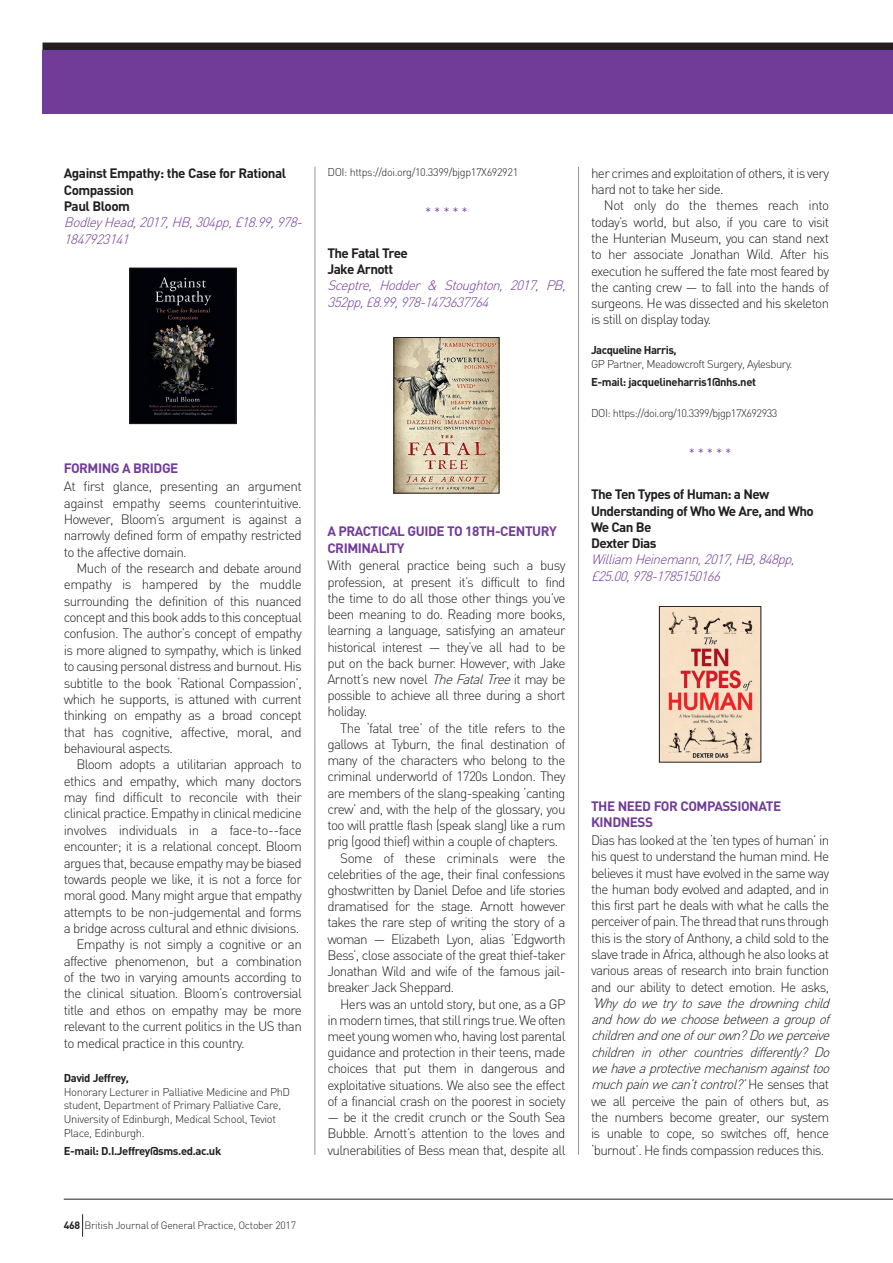
<style>
.page{position:relative;width:893px;height:1263px;background:#fff}
.page>*{position:absolute;margin:0;border:0;box-sizing:border-box;transform-origin:0 0}
.t1{font:300 13.5px/16.4px "DIN";letter-spacing:-.05em;color:#231f20;text-align:justify}
.t2{font:italic 300 13.5px/16.4px "DIN";color:#231f20}
.t3{font:italic 300 13.5px/16.4px "DIN";color:#713c98}
.t4{font:700 13.5px/16.4px "DIN";letter-spacing:-.045em;color:#231f20}
.t5{font:700 13.5px/16.5px "DIN";letter-spacing:-.035em;color:#713c98}
.t6{font:300 13.5px "DIN";letter-spacing:-.03em;color:#231f20}
.t7{font:300 13.5px "DIN";color:#713c98}
.t8{font:300 11.25px/13.6px "DIN";letter-spacing:-.035em;color:#231f20}
.t9{font:700 11.25px "DIN";letter-spacing:-.035em;color:#231f20}
.t10{font:300 10.8px "DIN";letter-spacing:-.045em;color:#231f20}
.t11{font:300 10.5px "DIN";letter-spacing:-.025em;color:#231f20}
.s1{font-size:11.25px}
.s2{font-style:italic}
.s3{font-weight:700}
.s4{font-style:normal}
</style>
<div class="page">
<hr style="left:64px;top:1199px;width:829px;height:1px;background:#231f20">
<svg style="left:82px;top:1214px;width:1px;height:23px"></svg>
<div style="left:43px;top:50px;width:850px;height:64px;background:#713c98"></div>
<hr style="left:315px;top:167px;width:1px;height:988px;background:#939598">
<hr style="left:578px;top:167px;width:1px;height:988px;background:#939598">
<div style="left:43px;top:43px;width:850px;height:7px;background:#231f20"></div>
<img style="left:396px;top:339px;width:101px;height:152px">
<div style="left:394px;top:337px;width:105px;height:156px;border:1px solid #231f20"></div>
<img style="left:132px;top:270px;width:102px;height:152px">
<div style="left:130px;top:268px;width:106px;height:156px;border:1px solid #231f20"></div>
<img style="left:661px;top:608px;width:98px;height:152px">
<div style="left:659px;top:606px;width:102px;height:156px;border:1px solid #231f20"></div>
<p class="t4" style="left:64px;top:165px;width:224px">Against Empathy: the Case for Rational<br>Compassion<br>Paul Bloom</p>
<p class="t3" style="left:64px;top:214px;width:244px">BodleyHead,2017,HB,304pp,£18.99,978-<br>1847923141</p>
<p class="t10" style="left:327px;top:165px;width:192px"><span class="s1">DOI</span>: https://doi.org/10.3399/bjgp17X692921</p>
<p class="t7" style="left:425px;top:204px;width:44px">* * * * *</p>
<p class="t4" style="left:327px;top:244px;width:82px">The Fatal Tree<br>Jake Arnott</p>
<p class="t3" style="left:327px;top:277px;width:244px">Sceptre, Hodder &amp; Stoughton, 2017, PB,<br>352pp,£8.99,978-1473637764</p>
<p class="t5" style="left:64px;top:460px;width:116px">FORMING A BRIDGE</p>
<p class="t1" style="left:64px;top:478px;width:240px">At first glance, presenting an argument against empathy seems counterintuitive.<br>However, Bloom’s argument is against a narrowly defined form of empathy restricted to the affective domain.</p>
<p class="t1" style="left:64px;top:560px;width:240px;text-indent:13px">Much of the research and debate around empathy is hampered by the muddle surrounding the definition of this nuanced concept and this book adds to this conceptual confusion. The author’s concept of empathy is more aligned to sympathy, which is linked to causing personal distress and burnout. His subtitle to the book ‘Rational Compassion’, which he supports, is attuned with current thinking on empathy as a broad concept that has cognitive, affective, moral, and behavioural aspects.</p>
<p class="t1" style="left:77px;top:756px;width:227px">Bloom adopts a utilitarian approach to</p>
<p class="t1" style="left:64px;top:772px;width:240px">ethics and empathy, which many doctors</p>
<p class="t1" style="left:64px;top:789px;width:240px">may find difficult to reconcile with their</p>
<p class="t1" style="left:64px;top:805px;width:240px">clinical practice. Empathy in clinical medicine</p>
<p class="t6" style="left:64px;top:822px;width:240px">involves individuals in a face-to--face</p>
<p class="t1" style="left:64px;top:838px;width:240px">encounter; it is a relational concept. Bloom</p>
<p class="t1" style="left:64px;top:854px;width:240px">argues that, because empathy may be biased</p>
<p class="t1" style="left:64px;top:871px;width:240px">towards people we like, it is not a force for</p>
<p class="t1" style="left:64px;top:887px;width:240px">moral good. Many might argue that empathy</p>
<p class="t1" style="left:64px;top:903px;width:240px">attempts to be non-judgemental and forms</p>
<p class="t1" style="left:64px;top:920px;width:237px">a bridge across cultural and ethnic divisions.</p>
<p class="t1" style="left:77px;top:936px;width:227px">Empathy is not simply a cognitive or an</p>
<p class="t1" style="left:64px;top:952px;width:240px">affective phenomenon, but a combination</p>
<p class="t1" style="left:64px;top:969px;width:240px">of the two in varying amounts according to</p>
<p class="t1" style="left:64px;top:985px;width:240px">the clinical situation. Bloom’s controversial</p>
<p class="t1" style="left:64px;top:1002px;width:240px">title and ethos on empathy may be more</p>
<p class="t1" style="left:64px;top:1018px;width:240px">relevant to the current politics in the US than</p>
<p class="t1" style="left:64px;top:1034px;width:182px">to medical practice in this country.</p>
<p class="t9" style="left:64px;top:1070px;width:67px">David Jeffrey,</p>
<p class="t8" style="left:64px;top:1084px;width:228px">Honorary Lecturer in Palliative Medicine and PhD student, Department of Primary Palliative Care, University of Edinburgh, Medical School, Teviot Place, Edinburgh.</p>
<p class="t9" style="left:64px;top:1143px;width:159px">E-mail: D.I.Jeffrey@sms.ed.ac.uk</p>
<p class="t5" style="left:327px;top:523px;width:231px">A PRACTICAL GUIDE TO 18TH-CENTURY<br>CRIMINALITY</p>
<p class="t1" style="left:327px;top:557px;width:240px">With general practice being such a busy profession, at present it’s difficult to find the time to do all those other things you’ve been meaning to do. Reading more books, learning a language, satisfying an amateur historical interest — they’ve all had to be put on the back burner. However, with Jake Arnott’s new novel <span class="s2">TheFatalTree</span>it may be possible to achieve all three during a short holiday.</p>
<p class="t1" style="left:340px;top:719px;width:227px">The ‘fatal tree’ of the title refers to the</p>
<p class="t1" style="left:327px;top:736px;width:240px">gallows at Tyburn, the final destination of</p>
<p class="t1" style="left:327px;top:752px;width:240px">many of the characters who belong to the</p>
<p class="t1" style="left:327px;top:768px;width:240px">criminal underworld of 1720s London. They</p>
<p class="t1" style="left:327px;top:784px;width:240px">are members of the slang-speaking ‘canting</p>
<p class="t1" style="left:327px;top:801px;width:240px">crew’ and, with the help of the glossary, you</p>
<p class="t1" style="left:327px;top:817px;width:240px">too will prattle flash (speak slang) like a rum</p>
<p class="t1" style="left:327px;top:833px;width:232px">prig (good thief) within a couple of chapters.</p>
<p class="t1" style="left:340px;top:849px;width:227px">Some of these criminals were the</p>
<p class="t1" style="left:327px;top:865px;width:240px">celebrities of the age, their final confessions</p>
<p class="t1" style="left:327px;top:882px;width:240px">ghostwritten by Daniel Defoe and life stories</p>
<p class="t1" style="left:327px;top:898px;width:240px">dramatised for the stage. Arnott however</p>
<p class="t1" style="left:327px;top:914px;width:240px">takes the rare step of writing the story of a</p>
<p class="t1" style="left:327px;top:930px;width:240px">woman — Elizabeth Lyon, alias ‘Edgworth</p>
<p class="t1" style="left:327px;top:947px;width:240px">Bess’, close associate of the great thief-taker</p>
<p class="t1" style="left:327px;top:963px;width:240px">Jonathan Wild and wife of the famous jail-</p>
<p class="t1" style="left:327px;top:979px;width:128px">breaker Jack Sheppard.</p>
<p class="t1" style="left:340px;top:995px;width:227px">Hers was an untold story, but one, as a GP</p>
<p class="t1" style="left:327px;top:1011px;width:240px">in modern times, that still rings true. We often</p>
<p class="t1" style="left:327px;top:1028px;width:240px">meet young women who, having lost parental</p>
<p class="t1" style="left:327px;top:1044px;width:240px">guidance and protection in their teens, made</p>
<p class="t1" style="left:327px;top:1060px;width:240px">choices that put them in dangerous and</p>
<p class="t1" style="left:327px;top:1076px;width:240px">exploitative situations. We also see the effect</p>
<p class="t1" style="left:327px;top:1093px;width:240px">of a financial crash on the poorest in society</p>
<p class="t1" style="left:327px;top:1109px;width:240px">— be it the credit crunch or the South Sea Bubble. Arnott’s attention to the loves and vulnerabilities of Bess mean that, despite all</p>
<p class="t11" style="left:64px;top:1219px;width:234px"><span class="s3">468</span> British Journal of General Practice, October 2017</p>
<p class="t1" style="left:591px;top:165px;width:240px">her crimes and exploitation of others, it is very hard not to take her side.</p>
<p class="t1" style="left:591px;top:197px;width:240px;text-indent:13px">Not only do the themes reach into today’s world, but also, if you care to visit the Hunterian Museum, you can stand next to her associate Jonathan Wild. After his execution he suffered the fate most feared by the canting crew — to fall into the hands of surgeons. He was dissected and his skeleton is still on display today.</p>
<p class="t9" style="left:591px;top:343px;width:87px">Jacqueline Harris,</p>
<p class="t8" style="left:591px;top:357px;width:203px">GP Partner, Meadowcroft Surgery, Aylesbury.</p>
<p class="t9" style="left:591px;top:374px;width:167px">E-mail: jacquelineharris1@nhs.net</p>
<p class="t10" style="left:591px;top:407px;width:188px"><span class="s1">DOI</span>: https://doi.org/10.3399/bjgp17X692933</p>
<p class="t7" style="left:689px;top:445px;width:44px">* * * * *</p>
<p class="t4" style="left:591px;top:486px;width:224px">The Ten Types of Human: a New<br>Understanding of Who We Are, and Who<br>We Can Be<br>Dexter Dias</p>
<p class="t3" style="left:591px;top:551px;width:209px">William Heinemann,2017,HB,848pp, £25.00,978-1785150166</p>
<p class="t5" style="left:591px;top:797px;width:192px">THE NEED FOR COMPASSIONATE<br>KINDNESS</p>
<p class="t1" style="left:591px;top:832px;width:240px">Dias has looked at the ‘ten types of human’ in his quest to understand the human mind. He believes it must have evolved in the same way the human body evolved and adapted, and in this first part he deals with what he calls the perceiver of pain. The thread that runs through this is the story of Anthony, a child sold to the slave trade in Africa, although he also looks at various areas of research into brain function and our ability to detect emotion. He asks,</p>
<p class="t2" style="left:591px;top:995px;width:244px">‘Whydowetrytosavethedrowningchild andhowdowechoosebetweenagroupof childrenandoneofourown?Doweperceive children in other countries differently? Do wehaveaprotectivemechanism againsttoo muchpainwecan’tcontrol?’<span class="s4">H e s e n s e s t h a t we all perceive the pain of others but, as the numbers become greater, our system is unable to cope, so switches off, hence ‘burnout’. He finds compassion reduces this.</span></p>
</div>
